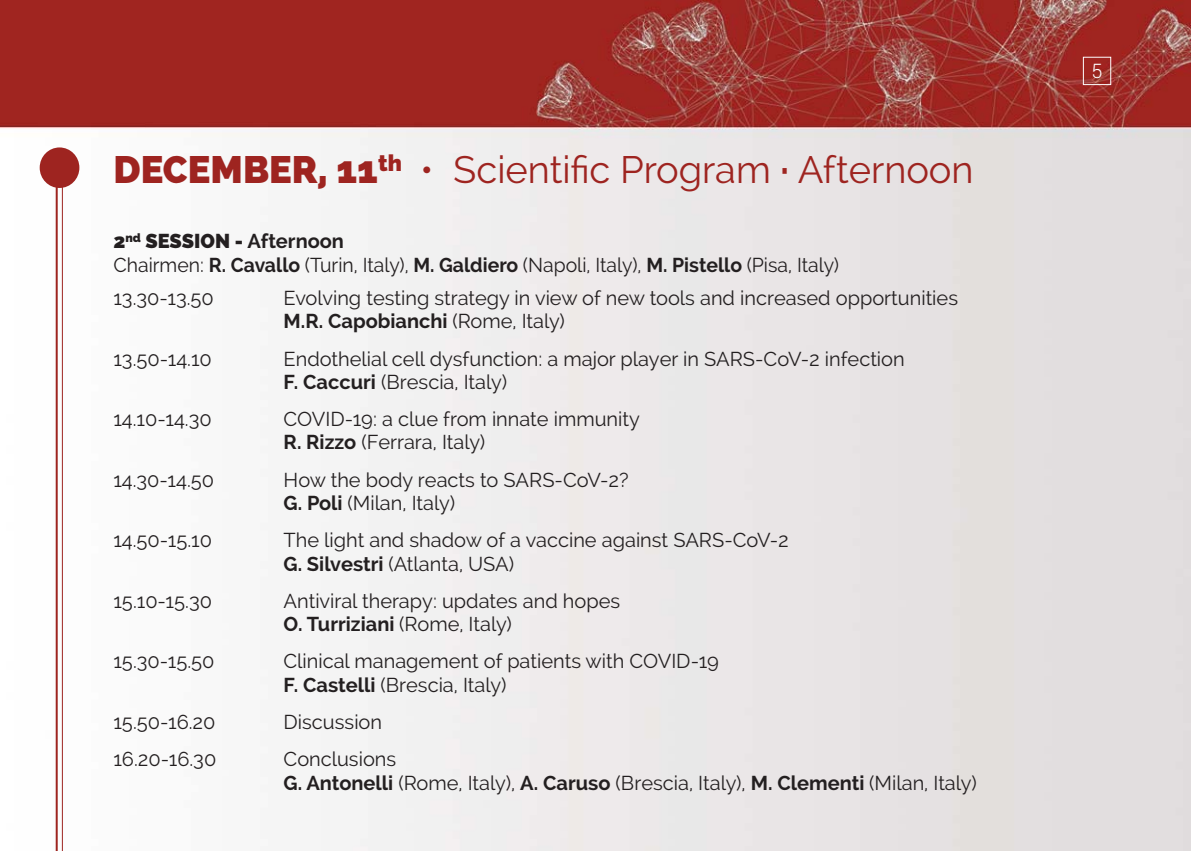
<style>
.page{position:relative;width:1191px;height:851px;background:#fff}
.page>*{position:absolute;margin:0;border:0;box-sizing:border-box;transform-origin:0 0}
.t1{font:38px "Raleway";color:#9e2420}
.t2{font:20px/23.2px "Raleway";color:#231f20}
.t3{font:300 20px "Roboto";color:#fff}
.s1{font-weight:800}
.s2{font-weight:700}
</style>
<div class="page">
<img style="left:0;top:0;width:1190px;height:850px">
<div style="left:1082px;top:57px;width:29px;height:28px;border:1px solid #fff"></div>
<hr style="left:56px;top:166px;width:2px;height:684px;background:#9e2420">
<hr style="left:62px;top:163px;width:1px;height:687px;background:#9e2420">
<div style="left:40px;top:147px;width:39px;height:41px;background:#9e2420;border-radius:50%"></div>
<h1 class="t1" style="left:113px;top:155px;width:861px"><span class="s1">DECEMBER, 11</span><sup>th</sup> • Scientific Program <span class="s2">·</span> Afternoon</h1>
<p class="t2" style="left:113px;top:232px;width:727px"><span class="s1">2</span><sup>nd</sup> <span class="s1">SESSION -</span> <span class="s2">Afternoon<br></span>Chairmen: <span class="s2">R. Cavallo</span> (Turin, Italy), <span class="s2">M. Galdiero</span> (Napoli, Italy), <span class="s2">M. Pistello</span> (Pisa, Italy)</p>
<p class="t2" style="left:113px;top:288px;width:102px">13.30-13.50</p>
<p class="t2" style="left:283px;top:288px;width:676px">Evolving testing strategy in view of new tools and increased opportunities<br><span class="s2">M.R. Capobianchi</span> (Rome, Italy)</p>
<p class="t2" style="left:113px;top:349px;width:100px">13.50-14.10</p>
<p class="t2" style="left:283px;top:349px;width:622px">Endothelial cell dysfunction: a major player in SARS-CoV-2 infection<br><span class="s2">F. Caccuri</span> (Brescia, Italy)</p>
<p class="t2" style="left:113px;top:409px;width:100px">14.10-14.30</p>
<p class="t2" style="left:283px;top:409px;width:358px">COVID-19: a clue from innate immunity<br><span class="s2">R. Rizzo</span> (Ferrara, Italy)</p>
<p class="t2" style="left:113px;top:470px;width:102px">14.30-14.50</p>
<p class="t2" style="left:283px;top:470px;width:347px">How the body reacts to SARS-CoV-2?<br><span class="s2">G. Poli</span> (Milan, Italy)</p>
<p class="t2" style="left:113px;top:530px;width:100px">14.50-15.10</p>
<p class="t2" style="left:283px;top:530px;width:507px">The light and shadow of a vaccine against SARS-CoV-2<br><span class="s2">G. Silvestri</span> (Atlanta, USA)</p>
<p class="t2" style="left:113px;top:591px;width:100px">15.10-15.30</p>
<p class="t2" style="left:283px;top:591px;width:338px">Antiviral therapy: updates and hopes<br><span class="s2">O. Turriziani</span> (Rome, Italy)</p>
<p class="t2" style="left:113px;top:651px;width:103px">15.30-15.50</p>
<p class="t2" style="left:283px;top:651px;width:437px">Clinical management of patients with COVID-19<br><span class="s2">F. Castelli</span> (Brescia, Italy)</p>
<p class="t2" style="left:113px;top:712px;width:104px">15.50-16.20</p>
<p class="t2" style="left:283px;top:712px;width:100px">Discussion</p>
<p class="t2" style="left:113px;top:749px;width:104px">16.20-16.30</p>
<p class="t2" style="left:283px;top:749px;width:694px">Conclusions<br><span class="s2">G. Antonelli</span> (Rome, Italy), <span class="s2">A. Caruso</span> (Brescia, Italy), <span class="s2">M. Clementi</span> (Milan, Italy)</p>
<p class="t3" style="left:1091px;top:57px;width:13px">5</p>
</div>
